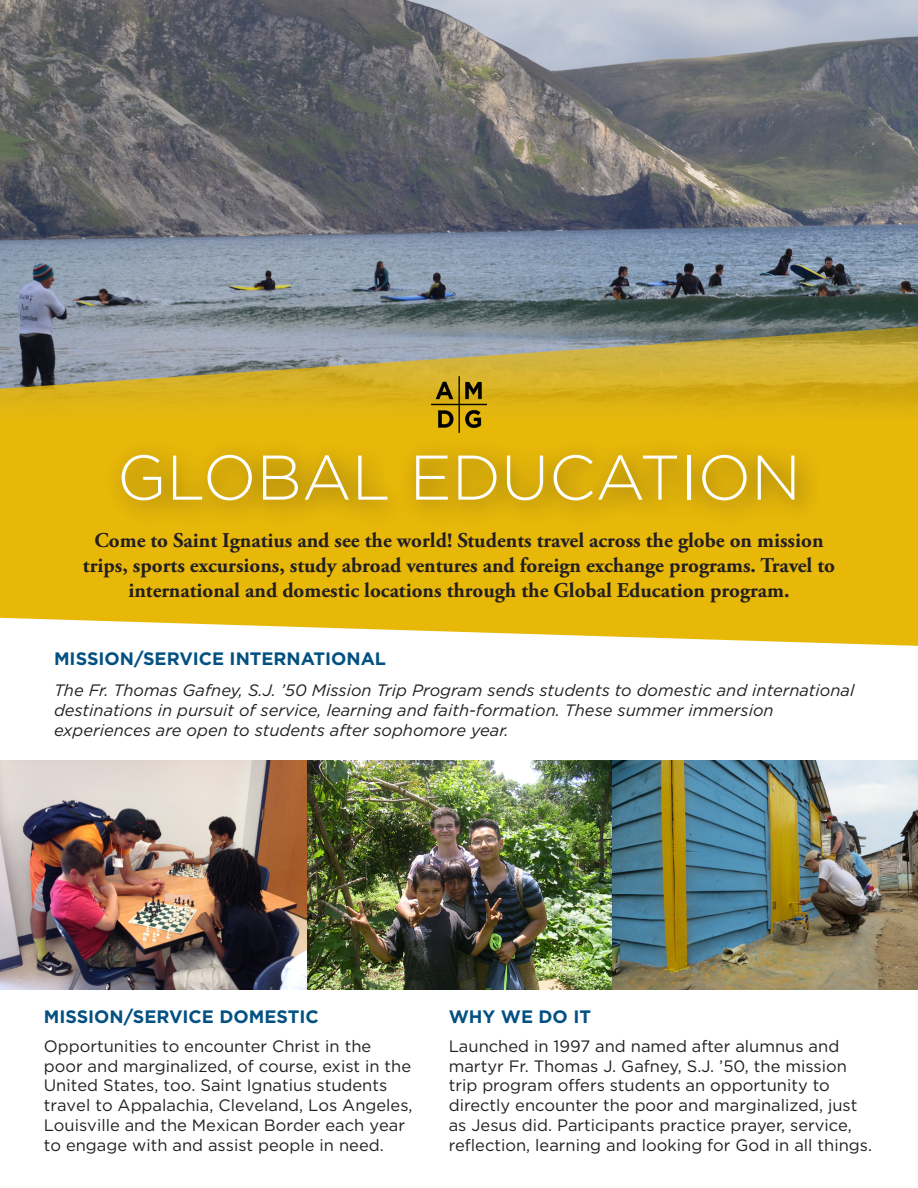
<style>
.page{position:relative;width:918px;height:1188px;background:#fff}
.page>*{position:absolute;margin:0;border:0;box-sizing:border-box;transform-origin:0 0}
.t1{font:300 63px "Gotham";color:#fff}
.t2{font:700 21px/25.2px "Adobe Garamond Pro";color:#231f20;text-align:center}
.t3{font:700 18px "Gotham";color:#035182}
.t4{font:16.5px/19.8px "Gotham";color:#231f20}
.t5{font:italic 16.5px/19.8px "Gotham";color:#231f20}
</style>
<div class="page">
<img style="left:1px;top:761px;width:917px;height:229px">
<img style="left:0;top:0;width:918px;height:322px">
<svg style="left:0;top:322px;width:918px;height:324px;background:#d7b432"></svg>
<img style="left:431px;top:377px;width:56px;height:55px">
<div style="left:105px;top:437px;width:717px;height:90px;background:#231f20;opacity:.75"></div>
<p class="t1" style="left:117px;top:438px;width:685px">GLOBAL EDUCATION</p>
<p class="t2" style="left:83px;top:528px;width:754px">Come to Saint Ignatius and see the world! Students travel across the globe on mission trips, sports excursions, study abroad ventures and foreign exchange programs. Travel to international and domestic locations through the Global Education program.</p>
<p class="t3" style="left:54px;top:647px;width:334px">MISSION/SERVICE INTERNATIONAL</p>
<p class="t5" style="left:54px;top:680px;width:802px">The Fr. Thomas Gafney, S.J. ’50 Mission Trip Program sends students to domestic and international destinations in pursuit of service, learning and faith-formation. These summer immersion experiences are open to students after sophomore year.</p>
<p class="t3" style="left:44px;top:1005px;width:276px">MISSION/SERVICE DOMESTIC</p>
<p class="t3" style="left:449px;top:1005px;width:144px">WHY WE DO IT</p>
<p class="t4" style="left:44px;top:1036px;width:370px">Opportunities to encounter Christ in the poor and marginalized, of course, exist in the United States, too. Saint Ignatius students travel to Appalachia, Cleveland, Los Angeles, Louisville and the Mexican Border each year to engage with and assist people in need.</p>
<p class="t4" style="left:449px;top:1036px;width:425px">Launched in 1997 and named after alumnus and martyr Fr. Thomas J. Gafney, S.J. ’50, the mission trip program offers students an opportunity to directly encounter the poor and marginalized, just as Jesus did. Participants practice prayer, service, reflection, learning and looking for God in all things.</p>
</div>
